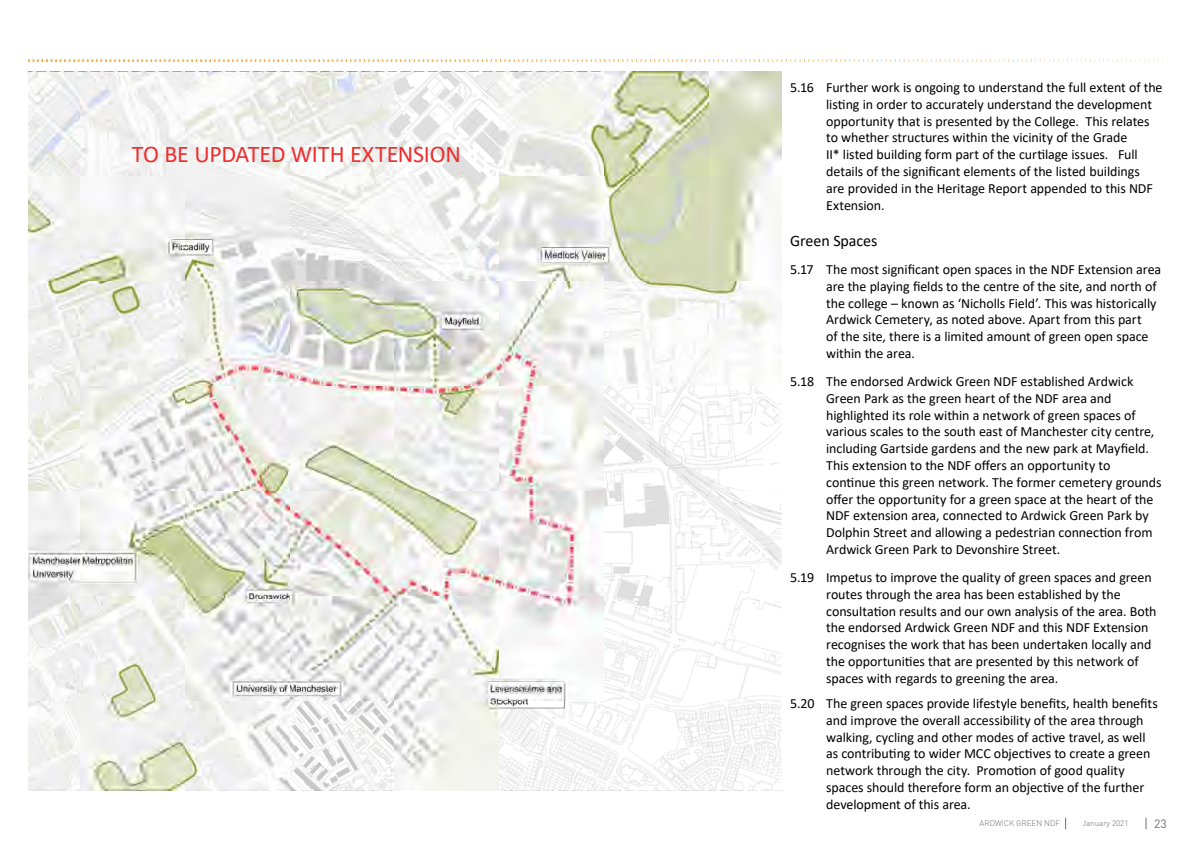
<style>
.page{position:relative;width:1191px;height:842px;background:#fff}
.page>*{position:absolute;margin:0;border:0;box-sizing:border-box;transform-origin:0 0}
.t1{font:24px "Calibri";letter-spacing:-.01em;color:#ee2d2d}
.t2{font:16px "Calibri";letter-spacing:-.005em;color:#000}
.t3{font:14px/16.8px "Calibri";letter-spacing:-.005em;color:#000}
.t4{font:12px "DIN";color:#6d6e71}
.t5{font:300 8px "DIN";color:#6d6e71}
</style>
<div class="page">
<img style="left:28px;top:59px;width:1131px;height:2px">
<img style="left:28px;top:71px;width:753px;height:719px">
<h1 class="t1" style="left:132px;top:137px;width:331px">TO BE UPDATED WITH EXTENSION</h1>
<p class="t3" style="left:826px;top:79px;width:338px;text-indent:-36px">5.16 Further work is ongoing to understand the full extent of the listing in order to accurately understand the development opportunity that is presented by the College. This relates to whether structures within the vicinity of the Grade<br>II* listed building form part of the curtilage issues. Full details of the significant elements of the listed buildings<br>are provided in the Heritage Report appended to this NDF Extension.</p>
<p class="t2" style="left:790px;top:230px;width:89px">Green Spaces</p>
<p class="t3" style="left:826px;top:261px;width:336px;text-indent:-36px">5.17 The most significant open spaces in the NDF Extension area are the playing fields to the centre of the site, and north of the college – known as ‘Nicholls Field’. This was historically Ardwick Cemetery, as noted above. Apart from this part<br>of the site, there is a limited amount of green open space within the area.</p>
<p class="t3" style="left:826px;top:373px;width:337px;text-indent:-36px">5.18 The endorsed Ardwick Green NDF established Ardwick Green Park as the green heart of the NDF area and highlighted its role within a network of green spaces of various scales to the south east of Manchester city centre, including Gartside gardens and the new park at Mayfield.<br>This extension to the NDF offers an opportunity to continue this green network. The former cemetery grounds offer the opportunity for a green space at the heart of the NDF extension area, connected to Ardwick Green Park by Dolphin Street and allowing a pedestrian connection from Ardwick Green Park to Devonshire Street.</p>
<p class="t3" style="left:826px;top:569px;width:332px;text-indent:-36px">5.19 Impetus to improve the quality of green spaces and green routes through the area has been established by the consultation results and our own analysis of the area. Both the endorsed Ardwick Green NDF and this NDF Extension recognises the work that has been undertaken locally and the opportunities that are presented by this network of spaces with regards to greening the area.</p>
<p class="t3" style="left:826px;top:695px;width:333px;text-indent:-36px">5.20 The green spaces provide lifestyle benefits, health benefits and improve the overall accessibility of the area through walking, cycling and other modes of active travel, as well as contributing to wider MCC objectives to create a green network through the city. Promotion of good quality spaces should therefore form an objective of the further development of this area.</p>
<p class="t5" style="left:979px;top:818px;width:82px">ARDWICK GREEN NDF</p>
<p class="t5" style="left:1082px;top:818px;width:48px">January 2021</p>
<p class="t4" style="left:1154px;top:816px;width:14px">23</p>
</div>
